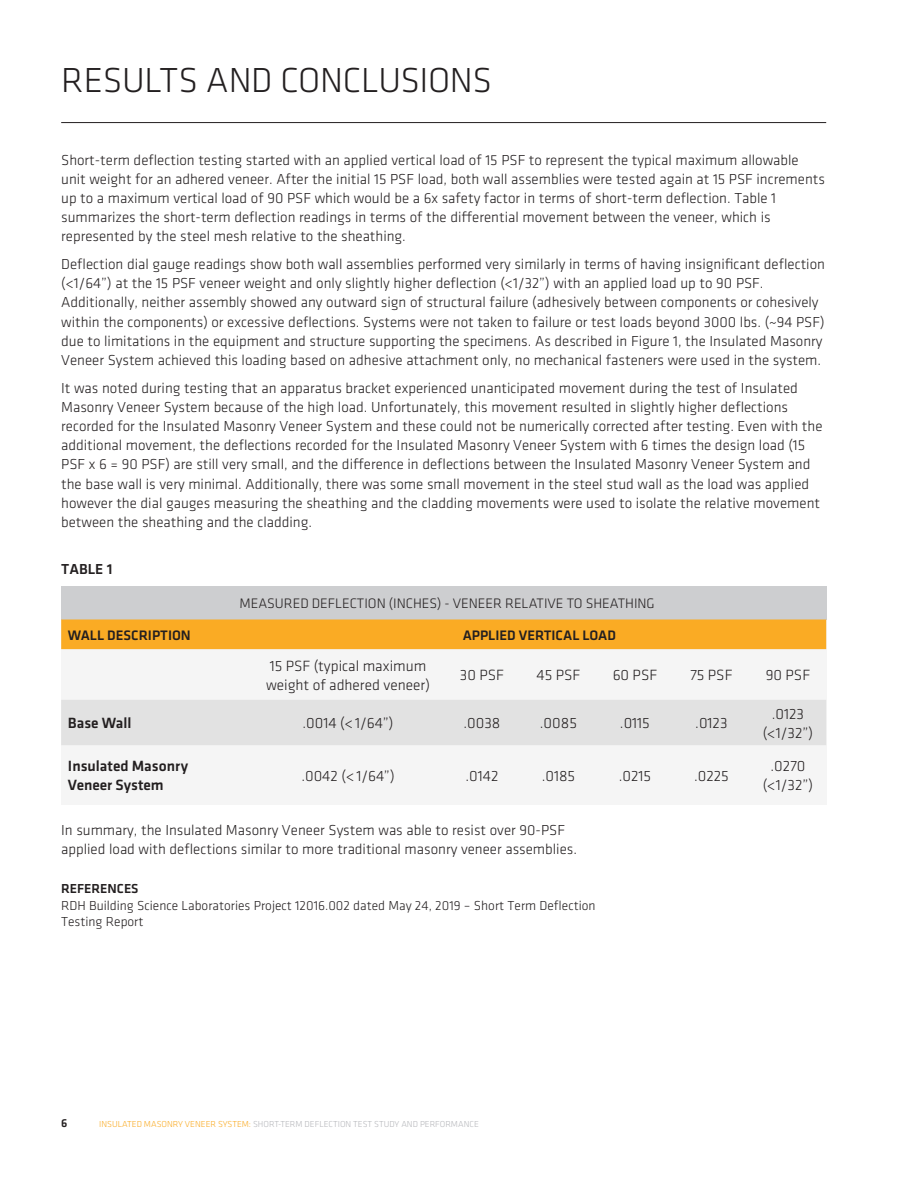
<style>
.page{position:relative;width:918px;height:1188px;background:#fff}
.page>*{position:absolute;margin:0;border:0;box-sizing:border-box;transform-origin:0 0}
.Headers{font:300 36px "Klavika Basic";letter-spacing:-.01em;color:#231f20}
.t1{font:300 15.3px/18.8px "Klavika Basic";color:#231f20;text-align:center}
.t2{font:500 15.3px/19.5px "Klavika Basic";color:#231f20}
.Brochure_Body_9_and{font:300 15px/19.2px "Klavika Basic";color:#231f20}
.Brochure_Body_9_and-2{font:500 15px "Klavika Basic";color:#231f20}
.t3{font:300 14.25px "Klavika Basic";color:#231f20}
.t4{font:500 14.25px "Klavika Basic";color:#231f20}
.Brochure_Body_9_and-3{font:300 13.5px/16.5px "Klavika Basic";color:#231f20}
.t5{font:500 12px "Klavika Basic";color:#231f20}
.t6{font:300 9px "Klavika Basic";color:#b6b7bb}
.s1{font-weight:500}
.s2{color:#faab24}
</style>
<div class="page">
<hr style="left:61px;top:122px;width:765px;height:1px;background:#231f20">
<div style="left:61px;top:586px;width:765px;height:219px;background:#f5f5f5"></div>
<div style="left:61px;top:586px;width:765px;height:34px;background:#cdced0"></div>
<div style="left:61px;top:619px;width:765px;height:30px;background:#faab24"></div>
<div style="left:61px;top:700px;width:765px;height:45px;background:#e2e2e2"></div>
<p class="Headers" style="left:61px;top:58px;width:432px">RESULTS AND CONCLUSIONS</p>
<p class="Brochure_Body_9_and" style="left:61px;top:150px;width:765px">Short-term deflection testing started with an applied vertical load of 15 PSF to represent the typical maximum allowable unit weight for an adhered veneer. After the initial 15 PSF load, both wall assemblies were tested again at 15 PSF increments up to a maximum vertical load of 90 PSF which would be a 6x safety factor in terms of short-term deflection. Table 1 summarizes the short-term deflection readings in terms of the differential movement between the veneer, which is represented by the steel mesh relative to the sheathing.</p>
<p class="Brochure_Body_9_and" style="left:61px;top:255px;width:765px">Deflection dial gauge readings show both wall assemblies performed very similarly in terms of having insignificant deflection (&lt;1/64”) at the 15 PSF veneer weight and only slightly higher deflection (&lt;1/32”) with an applied load up to 90 PSF.<br>Additionally, neither assembly showed any outward sign of structural failure (adhesively between components or cohesively within the components) or excessive deflections. Systems were not taken to failure or test loads beyond 3000 lbs. (~94 PSF) due to limitations in the equipment and structure supporting the specimens. As described in Figure 1, the Insulated Masonry Veneer System achieved this loading based on adhesive attachment only, no mechanical fasteners were used in the system.</p>
<p class="Brochure_Body_9_and" style="left:61px;top:378px;width:763px">It was noted during testing that an apparatus bracket experienced unanticipated movement during the test of Insulated Masonry Veneer System because of the high load. Unfortunately, this movement resulted in slightly higher deflections recorded for the Insulated Masonry Veneer System and these could not be numerically corrected after testing. Even with the additional movement, the deflections recorded for the Insulated Masonry Veneer System with 6 times the design load (15<br>PSF x 6 = 90 PSF) are still very small, and the difference in deflections between the Insulated Masonry Veneer System and the base wall is very minimal. Additionally, there was some small movement in the steel stud wall as the load was applied however the dial gauges measuring the sheathing and the cladding movements were used to isolate the relative movement between the sheathing and the cladding.</p>
<p class="Brochure_Body_9_and-2" style="left:61px;top:559px;width:53px">TABLE 1</p>
<p class="t3" style="left:239px;top:595px;width:417px">MEASURED DEFLECTION (INCHES) - VENEER RELATIVE TO SHEATHING</p>
<p class="t4" style="left:68px;top:625px;width:124px">WALL DESCRIPTION</p>
<p class="t4" style="left:463px;top:625px;width:155px">APPLIED VERTICAL LOAD</p>
<p class="t1" style="left:266px;top:656px;width:165px;text-align:left">15 PSF (typical maximum weight of adhered veneer)</p>
<p class="t1" style="left:460px;top:666px;width:46px">30 PSF</p>
<p class="t1" style="left:537px;top:666px;width:45px">45 PSF</p>
<p class="t1" style="left:613px;top:666px;width:46px">60 PSF</p>
<p class="t1" style="left:690px;top:666px;width:44px">75 PSF</p>
<p class="t1" style="left:766px;top:666px;width:46px">90 PSF</p>
<p class="t2" style="left:68px;top:713px;width:65px">Base Wall</p>
<p class="t1" style="left:303px;top:714px;width:93px">.0014 (&lt; 1/64”)</p>
<p class="t1" style="left:463px;top:714px;width:38px">.0038</p>
<p class="t1" style="left:540px;top:714px;width:39px">.0085</p>
<p class="t1" style="left:620px;top:714px;width:31px">.0115</p>
<p class="t1" style="left:695px;top:714px;width:34px">.0123</p>
<p class="t1" style="left:763px;top:704px;width:52px">.0123 (&lt;1/32”)</p>
<p class="t2" style="left:68px;top:756px;width:122px">Insulated Masonry<br>Veneer System</p>
<p class="t1" style="left:301px;top:766px;width:95px">.0042 (&lt; 1/64”)</p>
<p class="t1" style="left:465px;top:766px;width:35px">.0142</p>
<p class="t1" style="left:542px;top:766px;width:35px">.0185</p>
<p class="t1" style="left:619px;top:766px;width:34px">.0215</p>
<p class="t1" style="left:694px;top:766px;width:36px">.0225</p>
<p class="t1" style="left:763px;top:757px;width:52px">.0270 (&lt;1/32”)</p>
<p class="Brochure_Body_9_and" style="left:61px;top:821px;width:517px">In summary, the Insulated Masonry Veneer System was able to resist over 90-PSF applied load with deflections similar to more traditional masonry veneer assemblies.</p>
<p class="Brochure_Body_9_and-3" style="left:61px;top:881px;width:536px"><span class="s1">REFERENCES<br></span>RDH Building Science Laboratories Project 12016.002 dated May 24, 2019 – Short Term Deflection<br>Testing Report</p>
<p class="t5" style="left:61px;top:1115px;width:8px">6</p>
<p class="t6" style="left:99px;top:1118px;width:381px"><span class="s2">INSULATED MASONRY VENEER SYSTEM:</span> SHORT-TERM DEFLECTION TEST STUDY AND PERFORMANCE</p>
</div>
